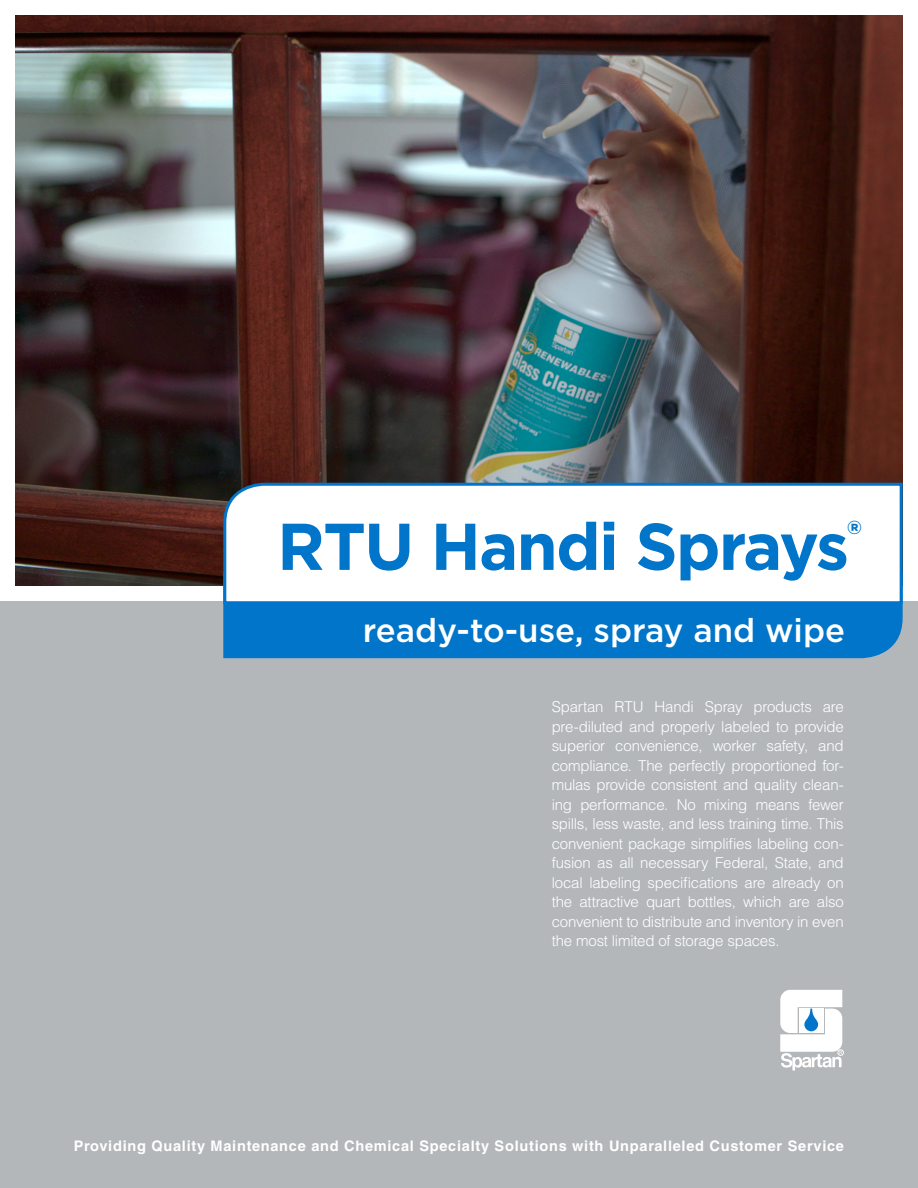
<style>
.page{position:relative;width:918px;height:1188px;background:#fff}
.page>*{position:absolute;margin:0;border:0;box-sizing:border-box;transform-origin:0 0}
.t1{font:700 66px "Gotham";letter-spacing:-.025em;color:#0075c9}
.t2{font:500 33px "Gotham";color:#fff}
.t3{font:300 15px/19.5px "Helvetica LT Std";letter-spacing:-.015em;color:#fff;text-align:justify}
.t4{font:700 14.55px "Helvetica LT Std";letter-spacing:.05em;color:#fff}
</style>
<div class="page">
<div style="left:0;top:601px;width:918px;height:587px;background:#b4b7ba"></div>
<img style="left:15px;top:15px;width:888px;height:571px">
<div style="left:838px;top:1049px;width:6px;height:7px;border:1px solid #fff;border-radius:50%"></div>
<svg style="left:780px;top:990px;width:62px;height:80px"></svg>
<div style="left:223px;top:606px;width:680px;height:52px;background:#0075c9"></div>
<svg style="left:222px;top:481px;width:681px;height:125px"></svg>
<h1 class="t1" style="left:277px;top:503px;width:586px">RTU Handi Sprays<sup>®</sup></h1>
<h2 class="t2" style="left:363px;top:609px;width:484px">ready-to-use, spray and wipe</h2>
<p class="t3" style="left:552px;top:697px;width:294px">Spartan RTU Handi Spray products are pre-diluted and properly labeled to provide superior convenience, worker safety, and compliance. The perfectly proportioned for&shy;mulas provide consistent and quality clean&shy;ing performance. No mixing means fewer spills, less waste, and less training time. This convenient package simplifies labeling con&shy;fusion as all necessary Federal, State, and local labeling specifications are already on the attractive quart bottles, which are also convenient to distribute and inventory in even the most limited of storage spaces.</p>
<p class="t4" style="left:74px;top:1137px;width:772px">Providing Quality Maintenance and Chemical Specialty Solutions with Unparalleled Customer Service</p>
</div>
